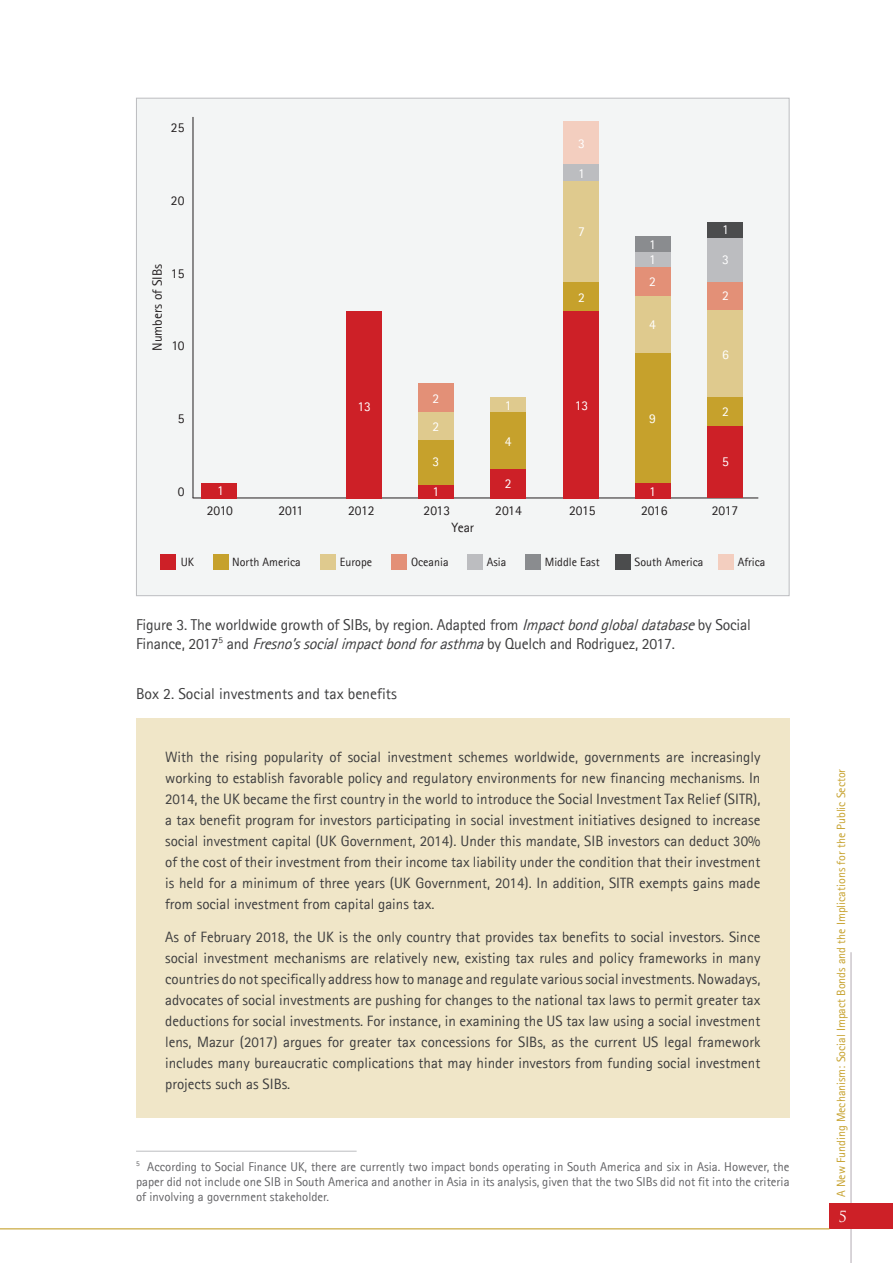
<style>
.page{position:relative;width:893px;height:1263px;background:#fff}
.page>*{position:absolute;margin:0;border:0;box-sizing:border-box;transform-origin:0 0}
.t1{font:15.75px/18.9px "Agfa Rotis Sans Serif";letter-spacing:-.015em;color:#3e3e3f}
.t2{font:15px/21px "Agfa Rotis Sans Serif";color:#3e3e3f;text-align:justify}
.t3{font:15px "Trajan Pro";color:#fff}
.t4{font:13.5px "Agfa Rotis Sans Serif";color:#231f20}
.t5{font:13.5px/27.6px "Agfa Rotis Sans Serif";color:#fff}
.t6{font:12.75px/15.3px "Agfa Rotis Sans Serif";color:#636366;text-align:justify}
.t7{font:12px "Agfa Rotis Sans Serif";color:#c6a12c}
.t8{font:12px "Agfa Rotis Sans Serif";color:#231f20}
.s1{font-style:italic}
</style>
<div class="page">
<hr style="left:850px;top:952px;width:2px;height:311px;background:#bbb5bb">
<div style="left:829px;top:1203px;width:64px;height:26px;background:#cd2027"></div>
<hr style="left:0;top:1228px;width:829px;height:1px;background:#c5a12e">
<div style="left:136px;top:718px;width:653px;height:400px;background:#f0e6c8"></div>
<div style="left:136px;top:98px;width:653px;height:498px;background:#f3f5f5;border:1px solid #bcbdc0"></div>
<hr style="left:136px;top:1151px;width:221px;height:1px;background:#bcbdc0">
<hr style="left:193px;top:498px;width:565px;height:1px;background:#231f20">
<div style="left:202px;top:483px;width:35px;height:15px;background:#cd2027"></div>
<div style="left:346px;top:311px;width:36px;height:187px;background:#cd2027"></div>
<div style="left:418px;top:439px;width:36px;height:59px;background:#c6a12c"></div>
<div style="left:418px;top:485px;width:36px;height:13px;background:#cd2027"></div>
<div style="left:418px;top:411px;width:36px;height:28px;background:#dfca8e"></div>
<div style="left:418px;top:383px;width:36px;height:28px;background:#e39077"></div>
<div style="left:491px;top:469px;width:35px;height:29px;background:#cd2027"></div>
<div style="left:491px;top:411px;width:35px;height:58px;background:#c6a12c"></div>
<div style="left:491px;top:397px;width:35px;height:14px;background:#dfca8e"></div>
<div style="left:563px;top:311px;width:35px;height:187px;background:#cd2027"></div>
<div style="left:563px;top:281px;width:35px;height:30px;background:#c6a12c"></div>
<div style="left:563px;top:181px;width:35px;height:100px;background:#dfca8e"></div>
<div style="left:563px;top:164px;width:35px;height:17px;background:#bcbdc0"></div>
<div style="left:563px;top:122px;width:35px;height:42px;background:#f3cebf"></div>
<div style="left:635px;top:483px;width:36px;height:15px;background:#cd2027"></div>
<div style="left:635px;top:353px;width:36px;height:130px;background:#c6a12c"></div>
<div style="left:635px;top:296px;width:36px;height:57px;background:#dfca8e"></div>
<div style="left:635px;top:267px;width:36px;height:29px;background:#e39077"></div>
<div style="left:635px;top:251px;width:36px;height:16px;background:#bcbdc0"></div>
<div style="left:635px;top:236px;width:36px;height:15px;background:#8a8c8f"></div>
<div style="left:707px;top:425px;width:36px;height:73px;background:#cd2027"></div>
<div style="left:707px;top:397px;width:36px;height:28px;background:#c6a12c"></div>
<div style="left:707px;top:310px;width:36px;height:87px;background:#dfca8e"></div>
<div style="left:707px;top:281px;width:36px;height:29px;background:#e39077"></div>
<div style="left:707px;top:238px;width:36px;height:43px;background:#bcbdc0"></div>
<div style="left:707px;top:222px;width:36px;height:16px;background:#4b4c4d"></div>
<div style="left:161px;top:554px;width:15px;height:16px;background:#cd2027"></div>
<div style="left:213px;top:554px;width:16px;height:16px;background:#c6a12c"></div>
<div style="left:320px;top:554px;width:16px;height:16px;background:#dfca8e"></div>
<div style="left:391px;top:554px;width:16px;height:16px;background:#e39077"></div>
<div style="left:467px;top:554px;width:16px;height:16px;background:#bcbdc0"></div>
<div style="left:525px;top:554px;width:16px;height:16px;background:#8a8c8f"></div>
<div style="left:616px;top:554px;width:15px;height:16px;background:#4b4c4d"></div>
<div style="left:718px;top:554px;width:15px;height:16px;background:#f3cebf"></div>
<hr style="left:193px;top:117px;width:1px;height:381px;background:#231f20">
<p class="t4" style="left:171px;top:120px;width:15px">25</p>
<p class="t4" style="left:171px;top:192px;width:15px">20</p>
<p class="t4" style="left:149px;top:351px;width:88px;rotate:-90deg">Numbers of SIBs</p>
<p class="t4" style="left:171px;top:265px;width:15px">15</p>
<p class="t4" style="left:171px;top:338px;width:15px">10</p>
<p class="t5" style="left:578px;top:130px;width:8px">3</p>
<p class="t5" style="left:578px;top:159px;width:8px">1</p>
<p class="t5" style="left:578px;top:218px;width:8px">7</p>
<p class="t5" style="left:578px;top:284px;width:8px">2</p>
<p class="t5" style="left:649px;top:230px;width:8px">1</p>
<p class="t5" style="left:649px;top:245px;width:8px">1</p>
<p class="t5" style="left:649px;top:268px;width:8px">2</p>
<p class="t5" style="left:649px;top:310px;width:8px">4</p>
<p class="t5" style="left:722px;top:216px;width:8px">1</p>
<p class="t5" style="left:722px;top:246px;width:8px">3</p>
<p class="t5" style="left:722px;top:282px;width:8px">2</p>
<p class="t5" style="left:722px;top:340px;width:8px">6</p>
<p class="t4" style="left:178px;top:411px;width:8px">5</p>
<p class="t4" style="left:178px;top:483px;width:8px">0</p>
<p class="t5" style="left:217px;top:476px;width:8px">1</p>
<p class="t5" style="left:358px;top:392px;width:15px">13</p>
<p class="t5" style="left:433px;top:385px;width:8px">2<br>2</p>
<p class="t5" style="left:433px;top:447px;width:8px">3</p>
<p class="t5" style="left:433px;top:477px;width:8px">1</p>
<p class="t5" style="left:505px;top:391px;width:8px">1</p>
<p class="t5" style="left:575px;top:391px;width:15px">13</p>
<p class="t5" style="left:505px;top:427px;width:8px">4</p>
<p class="t5" style="left:505px;top:470px;width:8px">2</p>
<p class="t5" style="left:649px;top:405px;width:8px">9</p>
<p class="t5" style="left:649px;top:477px;width:8px">1</p>
<p class="t5" style="left:722px;top:398px;width:8px">2</p>
<p class="t5" style="left:722px;top:448px;width:8px">5</p>
<p class="t4" style="left:207px;top:503px;width:27px">2010</p>
<p class="t4" style="left:278px;top:503px;width:26px">2011</p>
<p class="t4" style="left:348px;top:503px;width:28px">2012</p>
<p class="t4" style="left:424px;top:503px;width:28px">2013</p>
<p class="t4" style="left:495px;top:503px;width:28px">2014</p>
<p class="t4" style="left:569px;top:503px;width:28px">2015</p>
<p class="t4" style="left:641px;top:503px;width:28px">2016</p>
<p class="t4" style="left:712px;top:503px;width:28px">2017</p>
<p class="t4" style="left:451px;top:520px;width:24px">Year</p>
<p class="t8" style="left:181px;top:555px;width:15px">UK</p>
<p class="t8" style="left:232px;top:555px;width:70px">North America</p>
<p class="t8" style="left:340px;top:555px;width:34px">Europe</p>
<p class="t8" style="left:411px;top:555px;width:39px">Oceania</p>
<p class="t8" style="left:487px;top:555px;width:21px">Asia</p>
<p class="t8" style="left:545px;top:555px;width:56px">Middle East</p>
<p class="t8" style="left:635px;top:555px;width:70px">South America</p>
<p class="t8" style="left:738px;top:555px;width:29px">Africa</p>
<p class="t1" style="left:136px;top:615px;width:616px">Figure 3. The worldwide growth of SIBs, by region. Adapted from <span class="s1">Impactbondglobaldatabase</span>by Social<br>Finance, 2017<sup>5</sup> and <span class="s1">Fresno’ssocialimpactbondforasthma</span>by Quelch and Rodriguez, 2017.</p>
<p class="t1" style="left:136px;top:684px;width:262px">Box 2. Social investments and tax benefits</p>
<p class="t2" style="left:165px;top:746px;width:597px">With the rising popularity of social investment schemes worldwide, governments are increasingly working to establish favorable policy and regulatory environments for new financing mechanisms. In 2014, the UK became the first country in the world to introduce the Social Investment Tax Relief (SITR), a tax benefit program for investors participating in social investment initiatives designed to increase social investment capital (UK Government, 2014). Under this mandate, SIB investors can deduct 30% of the cost of their investment from their income tax liability under the condition that their investment is held for a minimum of three years (UK Government, 2014). In addition, SITR exempts gains made from social investment from capital gains tax.</p>
<p class="t2" style="left:165px;top:927px;width:597px">As of February 2018, the UK is the only country that provides tax benefits to social investors. Since social investment mechanisms are relatively new, existing tax rules and policy frameworks in many countries do not specifically address how to manage and regulate various social investments. Nowadays, advocates of social investments are pushing for changes to the national tax laws to permit greater tax deductions for social investments. For instance, in examining the US tax law using a social investment lens, Mazur (2017) argues for greater tax concessions for SIBs, as the current US legal framework includes many bureaucratic complications that may hinder investors from funding social investment projects such as SIBs.</p>
<p class="t6" style="left:136px;top:1158px;width:655px"><sup>5</sup> According to Social Finance UK, there are currently two impact bonds operating in South America and six in Asia. However, the paper did not include one SIB in South America and another in Asia in its analysis, given that the two SIBs did not fit into the criteria of involving a government stakeholder.</p>
<p class="t7" style="left:834px;top:1197px;width:430px;rotate:-90deg">A New Funding Mechanism: Social Impact Bonds and the Implications for the Public Sector</p>
<p class="t3" style="left:838px;top:1207px;width:10px">5</p>
</div>
